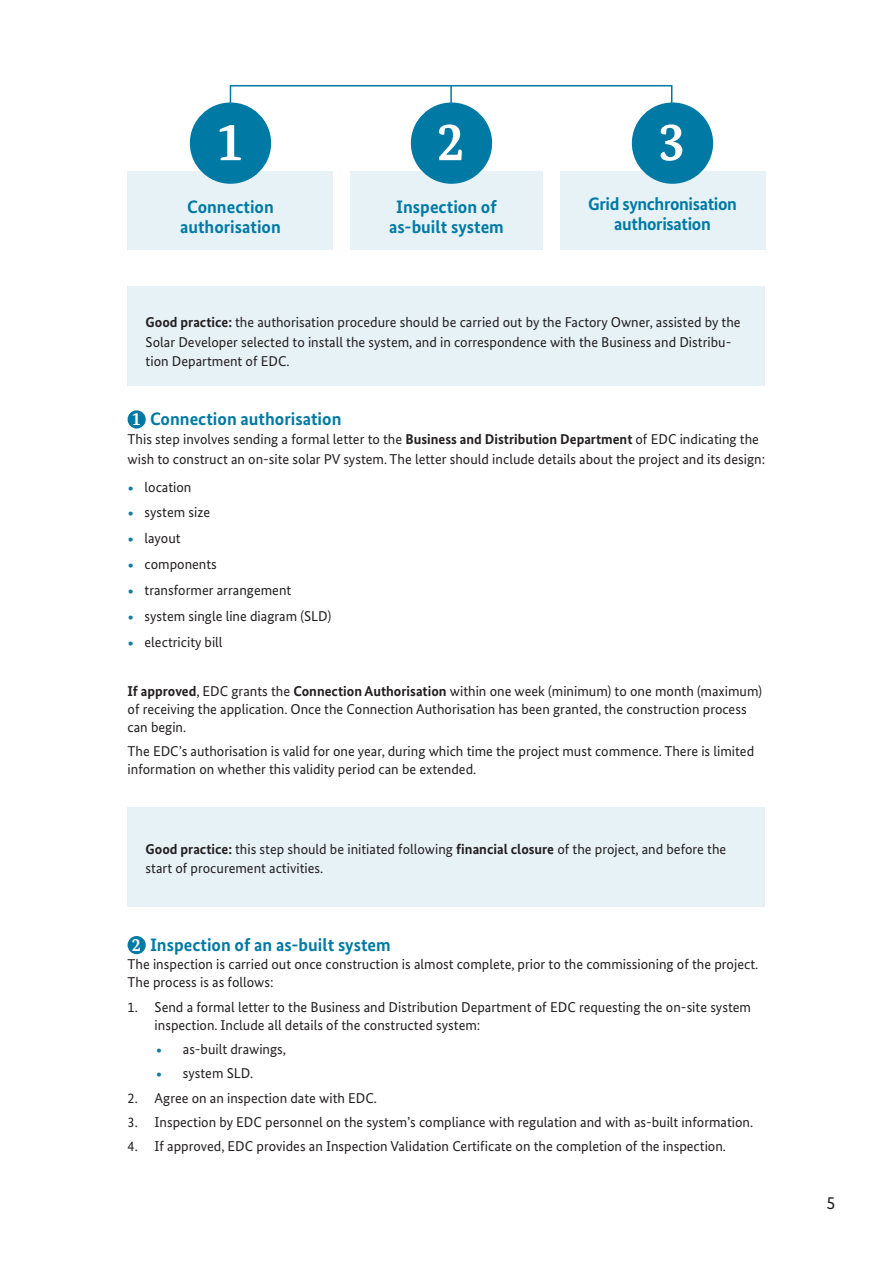
<style>
.page{position:relative;width:893px;height:1263px;background:#fff}
.page>*{position:absolute;margin:0;border:0;box-sizing:border-box;transform-origin:0 0}
.h1_neg{font:700 54px "Bundes Serif";color:#fff}
.t1{font:700 18px/19.5px "Bundes Sans";color:#007aa4;text-align:center}
.t2{font:700 18px/19.5px "Bundes Sans";letter-spacing:-.02em;color:#007aa4;text-align:center}
.t3{font:700 18px "Bundes Serif";color:#fff}
.t4{font:18px "Bundes Sans";color:#231f20}
.Bulletpoints{font:14.25px/18px "Bundes Sans";color:#231f20}
.body{font:14.25px/19.5px "Bundes Sans";color:#231f20}
.s1{font-weight:700}
.s2{font-size:19.5px;color:#127ca3}
</style>
<div class="page">
<div style="left:230px;top:85px;width:442px;height:62px;border:2px solid #007aa4"></div>
<div style="left:128px;top:171px;width:205px;height:78px;background:#e6f2f6"></div>
<div style="left:350px;top:171px;width:193px;height:78px;background:#e6f2f6"></div>
<div style="left:560px;top:171px;width:205px;height:78px;background:#e6f2f6"></div>
<div style="left:190px;top:102px;width:81px;height:82px;background:#007aa4;border-radius:50%"></div>
<div style="left:632px;top:102px;width:81px;height:82px;background:#007aa4;border-radius:50%"></div>
<hr style="left:450px;top:85px;width:2px;height:61px;background:#007aa4">
<div style="left:411px;top:102px;width:81px;height:82px;background:#007aa4;border-radius:50%"></div>
<div style="left:128px;top:410px;width:18px;height:18px;background:#007aa4;border-radius:50%"></div>
<div style="left:128px;top:936px;width:18px;height:18px;background:#007aa4;border-radius:50%"></div>
<div style="left:128px;top:286px;width:637px;height:100px;background:#e6f2f6"></div>
<div style="left:128px;top:807px;width:637px;height:100px;background:#e6f2f6"></div>
<p class="h1_neg" style="left:216px;top:109px;width:28px">1</p>
<p class="h1_neg" style="left:437px;top:109px;width:28px">2</p>
<p class="h1_neg" style="left:658px;top:109px;width:28px">3</p>
<h2 class="t1" style="left:180px;top:197px;width:102px">Connection authorisation</h2>
<h2 class="t1" style="left:389px;top:197px;width:116px">Inspection of as-built system</h2>
<h2 class="t2" style="left:588px;top:194px;width:150px">Grid synchronisation authorisation</h2>
<h1 class="Bulletpoints" style="left:146px;top:312px;width:597px;line-height:19.5px"><span class="s1">Good practice:</span> the authorisation procedure should be carried out by the Factory Owner, assisted by the<br>Solar Developer selected to install the system, and in correspondence with the Business and Distribu&shy;tion Department of EDC.</h1>
<h2 class="t1" style="left:150px;top:408px;width:193px">Connection authorisation</h2>
<p class="body" style="left:128px;top:429px;width:639px">This step involves sending a formal letter to the <span class="s1">Business and Distribution Department</span> of EDC indicating the wish to construct an on-site solar PV system. The letter should include details about the project and its design:</p>
<p class="Bulletpoints" style="left:128px;top:477px;width:65px"><span class="s2">•</span> location</p>
<p class="Bulletpoints" style="left:128px;top:503px;width:84px"><span class="s2">•</span> system size</p>
<p class="Bulletpoints" style="left:128px;top:529px;width:55px"><span class="s2">•</span> layout</p>
<p class="Bulletpoints" style="left:128px;top:555px;width:91px"><span class="s2">•</span> components</p>
<p class="Bulletpoints" style="left:128px;top:581px;width:165px"><span class="s2">•</span> transformer arrangement</p>
<p class="Bulletpoints" style="left:128px;top:607px;width:205px"><span class="s2">•</span> system single line diagram (SLD)</p>
<p class="Bulletpoints" style="left:128px;top:633px;width:97px"><span class="s2">•</span> electricity bill</p>
<p class="Bulletpoints" style="left:128px;top:681px;width:636px"><span class="s1">If approved</span>, EDC grants the <span class="s1">Connection Authorisation</span> within one week (minimum) to one month (maximum) of receiving the application. Once the Connection Authorisation has been granted, the construction process can begin.</p>
<p class="Bulletpoints" style="left:128px;top:742px;width:628px">The EDC’s authorisation is valid for one year, during which time the project must commence. There is limited information on whether this validity period can be extended.</p>
<h1 class="t3" style="left:132px;top:407px;width:10px">1</h1>
<h1 class="Bulletpoints" style="left:146px;top:839px;width:582px;line-height:19.5px"><span class="s1">Good practice:</span> this step should be initiated following <span class="s1">financial closure</span> of the project, and before the start of procurement activities.</h1>
<h2 class="t1" style="left:150px;top:935px;width:242px">Inspection of an as-built system</h2>
<p class="Bulletpoints" style="left:128px;top:955px;width:632px">The inspection is carried out once construction is almost complete, prior to the commissioning of the project.<br>The process is as follows:</p>
<p class="Bulletpoints" style="left:155px;top:997px;width:598px;text-indent:-27px">1. Send a formal letter to the Business and Distribution Department of EDC requesting the on-site system inspection. Include all details of the constructed system:</p>
<p class="Bulletpoints" style="left:156px;top:1040px;width:132px"><span class="s2">•</span> as-built drawings,</p>
<p class="Bulletpoints" style="left:156px;top:1064px;width:99px"><span class="s2">•</span> system SLD.</p>
<p class="Bulletpoints" style="left:128px;top:1088px;width:251px">2. Agree on an inspection date with EDC.</p>
<p class="Bulletpoints" style="left:128px;top:1113px;width:627px">3. Inspection by EDC personnel on the system’s compliance with regulation and with as-built information.</p>
<p class="Bulletpoints" style="left:128px;top:1137px;width:600px">4. If approved, EDC provides an Inspection Validation Certificate on the completion of the inspection.</p>
<h1 class="t3" style="left:132px;top:934px;width:10px">2</h1>
<p class="t4" style="left:827px;top:1192px;width:10px">5</p>
</div>
